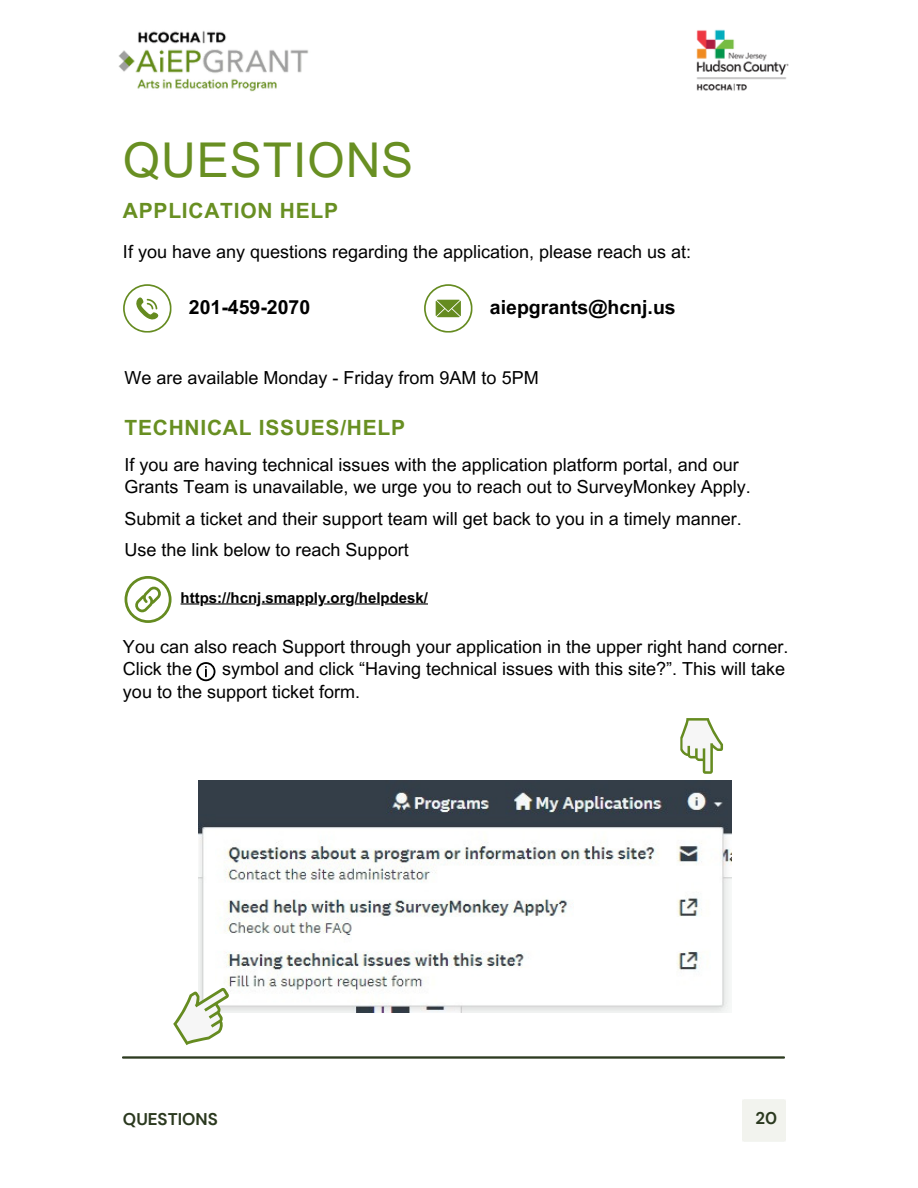
<style>
.page{position:relative;width:918px;height:1188px;background:#fff}
.page>*{position:absolute;margin:0;border:0;box-sizing:border-box;transform-origin:0 0}
.t1{font:48px "Arial MT Pro";letter-spacing:.02em;color:#688f22}
.t2{font:700 21px "Arial MT Pro";letter-spacing:.035em;color:#688f22}
.t3{font:700 19.5px "Arial MT Pro";color:#000}
.t4{font:18px/22.5px "Arial MT Pro";color:#000}
.t5{font:700 16.95px "DM Sans";color:#2b391f}
.t6{font:700 15px "Arial MT Pro";color:#000}
</style>
<div class="page">
<svg style="left:125px;top:576px;width:47px;height:47px"></svg>
<svg style="left:196px;top:662px;width:19px;height:19px"></svg>
<img style="left:123px;top:1057px;width:661px;height:2px">
<img style="left:118px;top:31px;width:191px;height:61px">
<img style="left:696px;top:29px;width:93px;height:62px">
<img style="left:199px;top:781px;width:532px;height:232px">
<svg style="left:123px;top:284px;width:48px;height:49px"></svg>
<svg style="left:181px;top:603px;width:247px;height:2px"></svg>
<svg style="left:424px;top:284px;width:48px;height:49px"></svg>
<svg style="left:680px;top:718px;width:43px;height:56px"></svg>
<svg style="left:173px;top:988px;width:56px;height:57px"></svg>
<h3 class="t1" style="left:123px;top:142px;width:292px">QUESTIONS</h3>
<h3 class="t2" style="left:123px;top:203px;width:217px">APPLICATION HELP</h3>
<p class="t4" style="left:123px;top:243px;width:570px">If you have any questions regarding the application, please reach us at:</p>
<h5 class="t3" style="left:189px;top:300px;width:123px">201-459-2070</h5>
<h1 class="t3" style="left:490px;top:300px;width:187px">aiepgrants@hcnj.us</h1>
<p class="t4" style="left:125px;top:369px;width:416px">We are available Monday - Friday from 9AM to 5PM</p>
<h3 class="t2" style="left:125px;top:420px;width:282px">TECHNICAL ISSUES/HELP</h3>
<h2 class="t4" style="left:125px;top:456px;width:628px">If you are having technical issues with the application platform portal, and our<br>Grants Team is unavailable, we urge you to reach out to SurveyMonkey Apply.</h2>
<h2 class="t4" style="left:125px;top:505px;width:619px;line-height:31.5px">Submit a ticket and their support team will get back to you in a timely manner.<br>Use the link below to reach Support</h2>
<h5 class="t6" style="left:181px;top:592px;width:249px">https://hcnj.smapply.org/helpdesk/</h5>
<h5 class="t4" style="left:123px;top:637px;width:667px">You can also reach Support through your application in the upper right hand corner.<br>Click the</h5>
<h5 class="t4" style="left:123px;top:660px;width:664px;text-indent:99px">symbol and click “Having technical issues with this site?”. This will take you to the support ticket form.</h5>
<p class="t5" style="left:123px;top:1108px;width:96px">QUESTIONS</p>
<h5 class="t5" style="left:755px;top:1108px;width:23px">20</h5>
</div>
